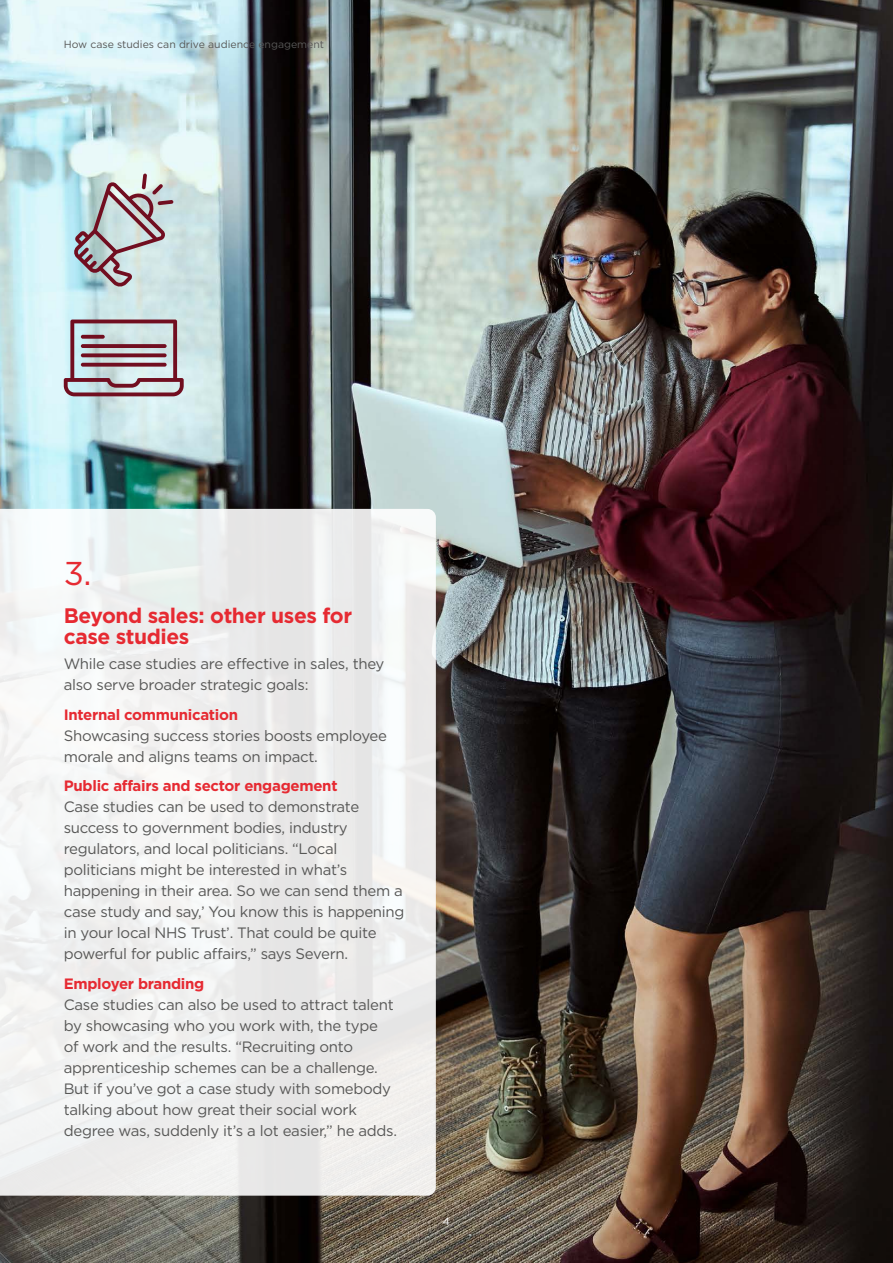
<style>
.page{position:relative;width:893px;height:1263px;background:#fff}
.page>*{position:absolute;margin:0;border:0;box-sizing:border-box;transform-origin:0 0}
.t1{font:33px "Gotham";color:#e62a32}
.t2{font:700 21px/21px "Gotham";letter-spacing:-.02em;color:#e62a32}
.t3{font:15px/21px "Gotham";letter-spacing:-.02em;color:#575756}
.t4{font:700 15px "Gotham";letter-spacing:-.02em;color:#e62a32}
.t5{font:10.5px "Gotham";color:#575756}
.t6{font:10.5px "Gotham";color:#fff}
</style>
<div class="page">
<img style="left:0;top:0;width:893px;height:1263px">
<svg style="left:73px;top:173px;width:100px;height:114px;background:#b6babe"></svg>
<svg style="left:64px;top:319px;width:120px;height:77px;background:#b1a4ab"></svg>
<svg style="left:0;top:509px;width:436px;height:687px;fill:#efefee"></svg>
<p class="t5" style="left:64px;top:37px;width:262px">How case studies can drive audience engagement</p>
<h1 class="t1" style="left:64px;top:552px;width:29px">3.</h1>
<h2 class="t2" style="left:64px;top:604px;width:290px">Beyond sales: other uses for case studies</h2>
<p class="t3" style="left:64px;top:653px;width:322px">While case studies are effective in sales, they also serve broader strategic goals:</p>
<p class="t4" style="left:64px;top:706px;width:176px">Internal communication</p>
<p class="t3" style="left:64px;top:724px;width:325px">Showcasing success stories boosts employee morale and aligns teams on impact.</p>
<p class="t4" style="left:64px;top:777px;width:275px">Public affairs and sector engagement</p>
<p class="t3" style="left:64px;top:796px;width:342px">Case studies can be used to demonstrate success to government bodies, industry regulators, and local politicians. “Local politicians might be interested in what’s happening in their area. So we can send them a case study and say,’ You know this is happening in your local NHS Trust’. That could be quite powerful for public affairs,” says Severn.</p>
<p class="t4" style="left:64px;top:975px;width:142px">Employer branding</p>
<p class="t3" style="left:64px;top:993px;width:335px">Case studies can also be used to attract talent by showcasing who you work with, the type<br>of work and the results. “Recruiting onto apprenticeship schemes can be a challenge.<br>But if you’ve got a case study with somebody talking about how great their social work degree was, suddenly it’s a lot easier,” he adds.</p>
<p class="t6" style="left:443px;top:1214px;width:9px">4</p>
</div>
